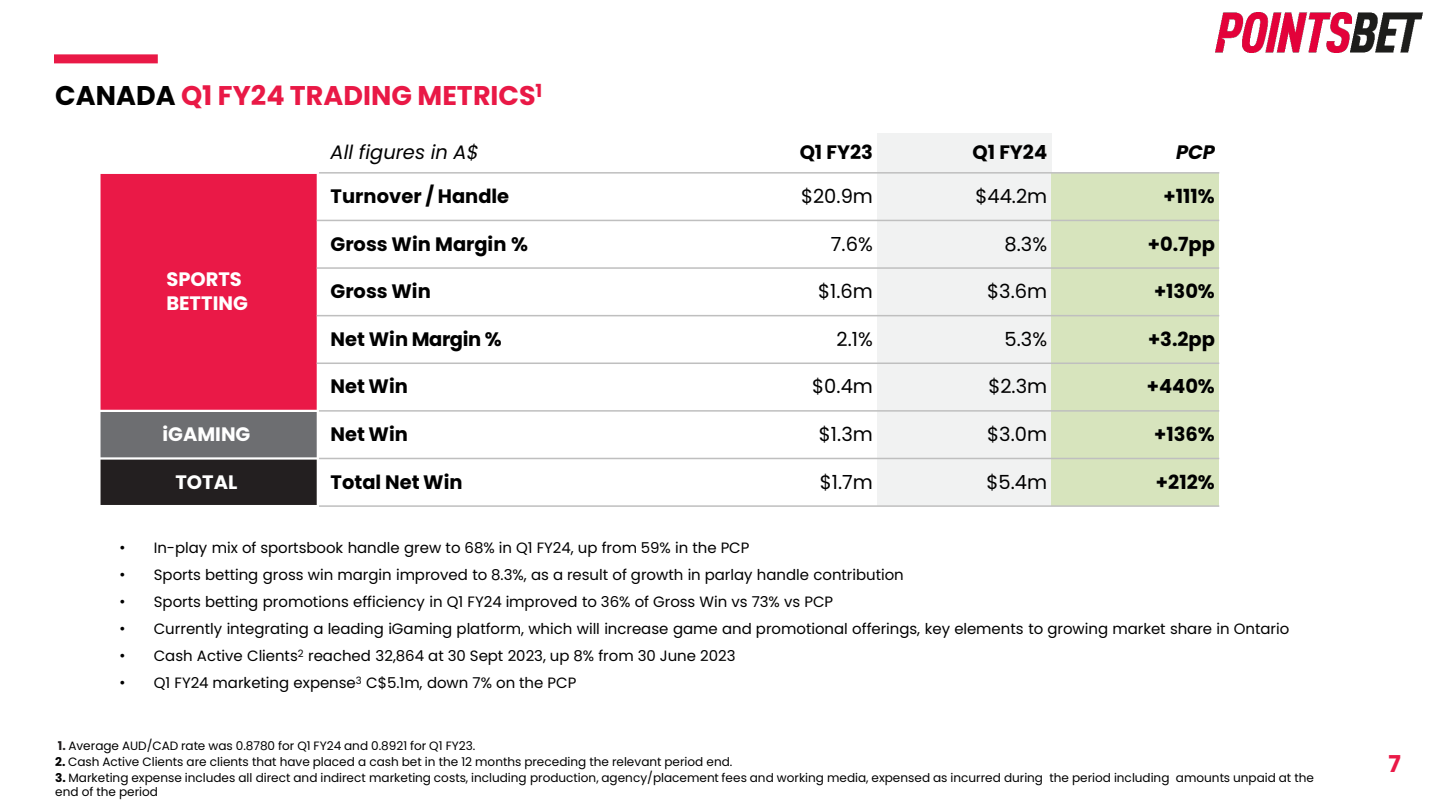
<style>
.page{position:relative;width:1440px;height:809px;background:#fff}
.page>*{position:absolute;margin:0;border:0;box-sizing:border-box;transform-origin:0 0}
.t1{font:700 27px "Poppins";color:#e91946}
.t2{font:700 23.25px "Poppins";color:#ea1947}
.t3{font:700 19.5px "Poppins";color:#000}
.t4{font:19.5px "Poppins";color:#000}
.t5{font:700 19.5px "Poppins";color:#fff}
.t6{font:italic 19.5px "Poppins";color:#000}
.t7{font:italic 700 19.5px "Poppins";color:#000}
.t8{font:15px "Poppins";color:#000}
.t9{font:12px/14.4px "Poppins";color:#000}
.s1{color:#000}
.s2{font-family:"Arial"}
.s3{font-weight:700;color:#231f20}
.s4{font-weight:700}
</style>
<div class="page">
<div style="left:54px;top:54px;width:104px;height:9px;background:#e91946"></div>
<img style="left:1216px;top:12px;width:207px;height:41px">
<div style="left:877px;top:133px;width:174px;height:40px;background:#f1f2f2"></div>
<div style="left:99px;top:173px;width:219px;height:238px;background:#ea1947"></div>
<div style="left:877px;top:173px;width:174px;height:47px;background:#f1f2f2"></div>
<div style="left:1051px;top:173px;width:168px;height:47px;background:#d7e4bd"></div>
<div style="left:877px;top:220px;width:174px;height:48px;background:#f1f2f2"></div>
<div style="left:1051px;top:220px;width:168px;height:48px;background:#d7e4bd"></div>
<div style="left:877px;top:268px;width:174px;height:47px;background:#f1f2f2"></div>
<div style="left:1051px;top:268px;width:168px;height:47px;background:#d7e4bd"></div>
<div style="left:877px;top:315px;width:174px;height:48px;background:#f1f2f2"></div>
<div style="left:1051px;top:315px;width:168px;height:48px;background:#d7e4bd"></div>
<div style="left:877px;top:363px;width:174px;height:48px;background:#f1f2f2"></div>
<div style="left:1051px;top:363px;width:168px;height:48px;background:#d7e4bd"></div>
<div style="left:99px;top:411px;width:219px;height:47px;background:#6d6e71"></div>
<div style="left:877px;top:411px;width:174px;height:47px;background:#f1f2f2"></div>
<div style="left:1051px;top:411px;width:168px;height:47px;background:#d7e4bd"></div>
<div style="left:99px;top:458px;width:219px;height:48px;background:#231f20"></div>
<div style="left:877px;top:458px;width:174px;height:48px;background:#f1f2f2"></div>
<div style="left:1051px;top:458px;width:168px;height:48px;background:#d7e4bd"></div>
<hr style="left:317px;top:172px;width:2px;height:335px;background:#fff">
<hr style="left:98px;top:172px;width:221px;height:2px;background:#fff">
<hr style="left:319px;top:172px;width:900px;height:1px;background:#bfbfbf">
<hr style="left:317px;top:220px;width:902px;height:1px;background:#bfbfbf">
<hr style="left:317px;top:267px;width:902px;height:2px;background:#bfbfbf">
<hr style="left:317px;top:315px;width:902px;height:1px;background:#bfbfbf">
<hr style="left:317px;top:362px;width:902px;height:2px;background:#bfbfbf">
<hr style="left:98px;top:410px;width:221px;height:2px;background:#fff">
<hr style="left:319px;top:410px;width:900px;height:1px;background:#bfbfbf">
<hr style="left:98px;top:457px;width:221px;height:2px;background:#fff">
<hr style="left:319px;top:457px;width:900px;height:2px;background:#bfbfbf">
<hr style="left:98px;top:172px;width:3px;height:335px;background:#fff">
<hr style="left:98px;top:505px;width:221px;height:2px;background:#fff">
<hr style="left:319px;top:505px;width:900px;height:2px;background:#bfbfbf">
<h2 class="t1" style="left:55px;top:79px;width:489px"><span class="s1">CANADA</span> Q1 FY24 TRADING METRICS<sup>1</sup></h2>
<p class="t5" style="left:167px;top:268px;width:77px">SPORTS</p>
<p class="t5" style="left:166px;top:292px;width:83px">BETTING</p>
<p class="t6" style="left:331px;top:141px;width:150px">All figures in A$</p>
<p class="t3" style="left:800px;top:141px;width:75px">Q1 FY23</p>
<p class="t3" style="left:973px;top:141px;width:76px">Q1 FY24</p>
<p class="t7" style="left:1176px;top:141px;width:40px">PCP</p>
<p class="t3" style="left:331px;top:185px;width:180px">Turnover / Handle</p>
<p class="t4" style="left:801px;top:185px;width:73px">$20.9m</p>
<p class="t4" style="left:975px;top:185px;width:73px">$44.2m</p>
<p class="t3" style="left:1164px;top:185px;width:53px">+111%</p>
<p class="t3" style="left:331px;top:232px;width:199px">Gross Win Margin %</p>
<p class="t4" style="left:831px;top:232px;width:43px">7.6%</p>
<p class="t4" style="left:1005px;top:232px;width:44px">8.3%</p>
<p class="t3" style="left:1148px;top:232px;width:69px">+0.7pp</p>
<p class="t3" style="left:331px;top:280px;width:102px">Gross Win</p>
<p class="t4" style="left:818px;top:280px;width:56px">$1.6m</p>
<p class="t4" style="left:987px;top:280px;width:62px">$3.6m</p>
<p class="t3" style="left:1154px;top:280px;width:62px">+130%</p>
<p class="t3" style="left:331px;top:327px;width:172px">Net Win Margin %</p>
<p class="t4" style="left:837px;top:327px;width:38px">2.1%</p>
<p class="t4" style="left:1005px;top:327px;width:44px">5.3%</p>
<p class="t3" style="left:1148px;top:327px;width:68px">+3.2pp</p>
<p class="t3" style="left:331px;top:375px;width:79px">Net Win</p>
<p class="t4" style="left:812px;top:375px;width:62px">$0.4m</p>
<p class="t4" style="left:988px;top:375px;width:60px">$2.3m</p>
<p class="t3" style="left:1147px;top:375px;width:70px">+440%</p>
<p class="t5" style="left:163px;top:423px;width:89px">iGAMING</p>
<p class="t3" style="left:331px;top:423px;width:79px">Net Win</p>
<p class="t4" style="left:819px;top:423px;width:56px">$1.3m</p>
<p class="t4" style="left:987px;top:423px;width:61px">$3.0m</p>
<p class="t3" style="left:1154px;top:423px;width:62px">+136%</p>
<p class="t5" style="left:175px;top:470px;width:64px">TOTAL</p>
<p class="t3" style="left:331px;top:470px;width:134px">Total Net Win</p>
<p class="t4" style="left:820px;top:470px;width:55px">$1.7m</p>
<p class="t4" style="left:987px;top:470px;width:62px">$5.4m</p>
<p class="t3" style="left:1156px;top:470px;width:60px">+212%</p>
<p class="t8" style="left:120px;top:539px;width:631px"><span class="s2">•</span> In-play mix of sportsbook handle grew to 68% in Q1 FY24, up from 59% in the PCP</p>
<p class="t8" style="left:120px;top:566px;width:785px"><span class="s2">•</span> Sports betting gross win margin improved to 8.3%, as a result of growth in parlay handle contribution</p>
<p class="t8" style="left:120px;top:593px;width:715px"><span class="s2">•</span> Sports betting promotions efficiency in Q1 FY24 improved to 36% of Gross Win vs 73% vs PCP</p>
<p class="t8" style="left:120px;top:620px;width:1171px"><span class="s2">•</span> Currently integrating a leading iGaming platform, which will increase game and promotional offerings, key elements to growing market share in Ontario</p>
<p class="t8" style="left:120px;top:647px;width:617px"><span class="s2">•</span> Cash Active Clients<sup>2</sup> reached 32,864 at 30 Sept 2023, up 8% from 30 June 2023</p>
<p class="t8" style="left:120px;top:674px;width:458px"><span class="s2">•</span> Q1 FY24 marketing expense<sup>3</sup> C$5.1m, down 7% on the PCP</p>
<p class="t9" style="left:58px;top:738px;width:419px"><span class="s3">1.</span> Average AUD/CAD rate was 0.8780 for Q1 FY24 and 0.8921 for Q1 FY23.</p>
<p class="t9" style="left:55px;top:754px;width:679px"><span class="s4">2.</span> Cash Active Clients are clients that have placed a cash bet in the 12 months preceding the relevant period end.</p>
<p class="t9" style="left:55px;top:770px;width:1260px"><span class="s4">3.</span> Marketing expense includes all direct and indirect marketing costs, including production, agency/placement fees and working media, expensed as incurred during the period including amounts unpaid at the end of the period</p>
<h2 class="t2" style="left:1389px;top:750px;width:14px">7</h2>
</div>
